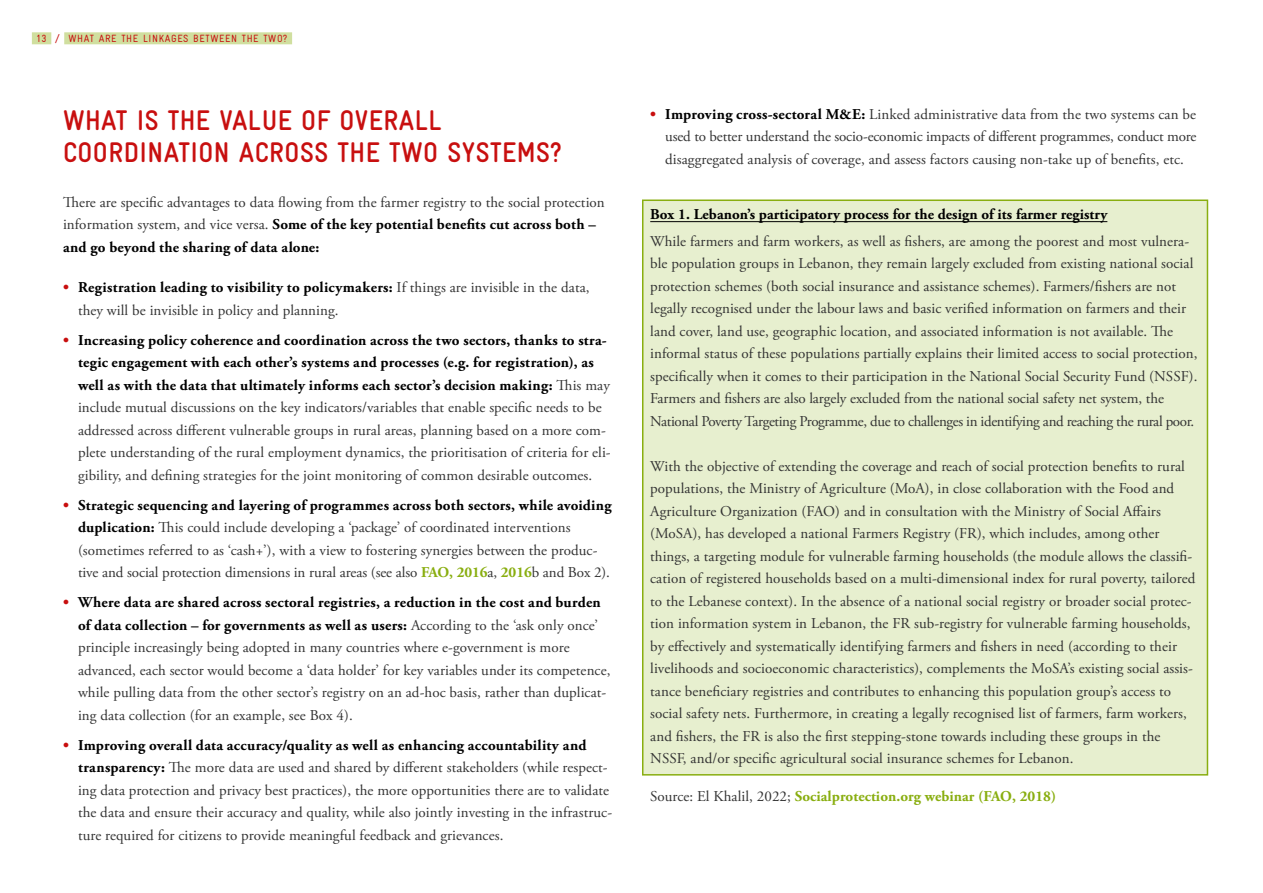
<style>
.page{position:relative;width:1263px;height:893px;background:#fff}
.page>*{position:absolute;margin:0;border:0;box-sizing:border-box;transform-origin:0 0}
.t1{font:700 condensed 28.5px/31.5px "Gravur";letter-spacing:.015em;color:#c80f0f}
.t2{font:15px/22.5px "Adobe Garamond Pro";letter-spacing:.005em;color:#333}
.t3{font:700 15px "Adobe Garamond Pro";letter-spacing:.005em;color:#000}
.t4{font:700 15px "Adobe Garamond Pro";letter-spacing:.005em;color:#89ae10}
.t5{font:10.5px "Gravur Condensed Pro";letter-spacing:.06em;color:#c80f0f}
.s1{font-weight:700;color:#000}
.s2{font-weight:700;color:#c80f0f}
.s3{font-weight:700;color:#89ae10}
.s4{font-weight:400;color:#333}
</style>
<div class="page">
<div style="left:32px;top:32px;width:19px;height:12px;background:#d0df9f"></div>
<div style="left:64px;top:32px;width:228px;height:12px;background:#d0df9f"></div>
<div style="left:642px;top:200px;width:566px;height:576px;background:#e7efcf;border:2px solid #89ae10"></div>
<hr style="left:650px;top:221px;width:457px;height:1px;background:#000">
<p class="t5" style="left:36px;top:33px;width:114px">13 / WHAT ARE THE LINKAGES</p>
<p class="t5" style="left:193px;top:33px;width:7px">BETWEEN</p>
<p class="t5" style="left:242px;top:33px;width:29px">THE TWO</p>
<p class="t5" style="left:283px;top:33px;width:6px">?</p>
<h1 class="t1" style="left:63px;top:105px;width:500px">WHAT IS THE VALUE OF OVERALL<br>COORDINATION ACROSS THE TWO SYSTEMS?</h1>
<p class="t2" style="left:63px;top:191px;width:543px">There are specific advantages to data flowing from the farmer registry to the social protection information system, and vice versa. <span class="s1">Some of the key potential benefits cut across both – and go beyond the sharing of data alone:</span></p>
<p class="t2" style="left:78px;top:277px;width:513px;text-indent:-15px"><span class="s2">•</span> <span class="s1">Registration leading to visibility to policymakers:</span> If things are invisible in the data, they will be invisible in policy and planning.</p>
<p class="t2" style="left:78px;top:329px;width:534px;text-indent:-15px"><span class="s2">•</span> <span class="s1">Increasing policy coherence and coordination across the two sectors, thanks to stra&shy;tegic engagement with each other’s systems and processes (e.g. for registration), as well as with the data that ultimately informs each sector’s decision making:</span> This may include mutual discussions on the key indicators/variables that enable specific needs to be addressed across different vulnerable groups in rural areas, planning based on a more com&shy;plete understanding of the rural employment dynamics, the prioritisation of criteria for eli&shy;gibility, and defining strategies for the joint monitoring of common desirable outcomes.</p>
<p class="t2" style="left:78px;top:494px;width:535px;text-indent:-15px"><span class="s2">•</span> <span class="s1">Strategic sequencing and layering of programmes across both sectors, while avoiding duplication:</span> This could include developing a ‘package’ of coordinated interventions (sometimes referred to as ‘cash+’), with a view to fostering synergies between the produc&shy;tive and social protection dimensions in rural areas (see also <span class="s3">FAO, 2016</span>a, <span class="s3">2016</span>b and Box 2).</p>
<p class="t2" style="left:78px;top:592px;width:534px;text-indent:-15px"><span class="s2">•</span> <span class="s1">Where data are shared across sectoral registries, a reduction in the cost and burden of data collection – for governments as well as users:</span> According to the ‘ask only once’ principle increasingly being adopted in many countries where e-government is more advanced, each sector would become a ‘data holder’ for key variables under its competence, while pulling data from the other sector’s registry on an ad-hoc basis, rather than duplicat&shy;ing data collection (for an example, see Box 4).</p>
<p class="t2" style="left:78px;top:734px;width:536px;text-indent:-15px"><span class="s2">•</span> <span class="s1">Improving overall data accuracy/quality as well as enhancing accountability and transparency:</span> The more data are used and shared by different stakeholders (while respect&shy;ing data protection and privacy best practices), the more opportunities there are to validate the data and ensure their accuracy and quality, while also jointly investing in the infrastruc&shy;ture required for citizens to provide meaningful feedback and grievances.</p>
<p class="t2" style="left:665px;top:103px;width:533px;text-align:justify;text-indent:-15px"><span class="s2">•</span> <span class="s1">Improving cross-sectoral M&amp;E:</span> Linked administrative data from the two systems can be used to better understand the socio-economic impacts of different programmes, conduct more disaggregated analysis of coverage, and assess factors causing non-take up of benefits, etc.</p>
<p class="t3" style="left:650px;top:205px;width:459px">Box 1. Lebanon’s participatory process for the design of its farmer registry</p>
<p class="t2" style="left:650px;top:230px;width:549px">While farmers and farm workers, as well as fishers, are among the poorest and most vulnera&shy;ble population groups in Lebanon, they remain largely excluded from existing national social protection schemes (both social insurance and assistance schemes). Farmers/fishers are not legally recognised under the labour laws and basic verified information on farmers and their land cover, land use, geographic location, and associated information is not available. The informal status of these populations partially explains their limited access to social protection, specifically when it comes to their participation in the National Social Security Fund (NSSF).<br>Farmers and fishers are also largely excluded from the national social safety net system, the National Poverty Targeting Programme, due to challenges in identifying and reaching the rural poor.</p>
<p class="t2" style="left:650px;top:455px;width:547px">With the objective of extending the coverage and reach of social protection benefits to rural populations, the Ministry of Agriculture (MoA), in close collaboration with the Food and Agriculture Organization (FAO) and in consultation with the Ministry of Social Affairs (MoSA), has developed a national Farmers Registry (FR), which includes, among other things, a targeting module for vulnerable farming households (the module allows the classifi&shy;cation of registered households based on a multi-dimensional index for rural poverty, tailored to the Lebanese context). In the absence of a national social registry or broader social protec&shy;tion information system in Lebanon, the FR sub-registry for vulnerable farming households, by effectively and systematically identifying farmers and fishers in need (according to their livelihoods and socioeconomic characteristics), complements the MoSA’s existing social assis&shy;tance beneficiary registries and contributes to enhancing this population group’s access to social safety nets. Furthermore, in creating a legally recognised list of farmers, farm workers, and fishers, the FR is also the first stepping-stone towards including these groups in the NSSF, and/or specific agricultural social insurance schemes for Lebanon.</p>
<p class="t4" style="left:650px;top:787px;width:407px"><span class="s4">Source: El Khalil, 2022;</span> Socialprotection.org webinar (FAO, 2018)</p>
</div>
